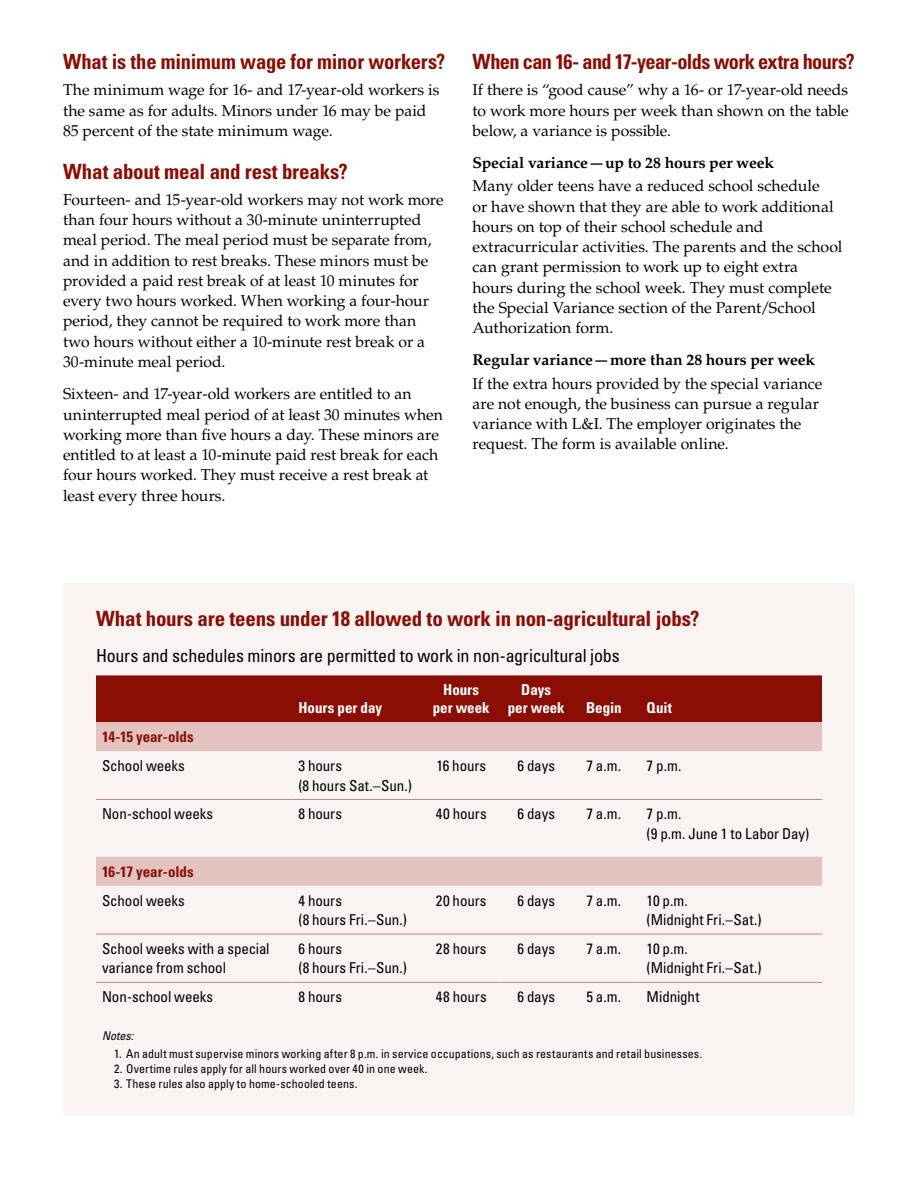
<style>
.page{position:relative;width:918px;height:1188px;background:#fff}
.page>*{position:absolute;margin:0;border:0;box-sizing:border-box;transform-origin:0 0}
.t1{font:700 condensed 21px "Univers LT Std";letter-spacing:-.01em;color:#8b0e04}
.t2{font:700 condensed 21px "Univers LT Std";letter-spacing:-.03em;color:#8b0e04}
.t3{font:condensed 18px "Univers LT Std";letter-spacing:-.01em;color:#000}
.t4{font:15.75px/20.2px "Palatino LT Std";letter-spacing:-.005em;color:#000}
.t5{font:700 15.75px "Palatino LT Std";letter-spacing:-.005em;color:#000}
.t6{font:condensed 15px/19.5px "Univers LT Std";letter-spacing:-.005em;color:#000}
.t7{font:700 condensed 15px/18px "Univers LT Std";color:#fff;text-align:center}
.t8{font:700 condensed 15px "Univers LT Std";letter-spacing:-.005em;color:#8b0e04}
.t9{font:condensed 12px "Univers LT Std";letter-spacing:.01em;color:#000}
.t10{font:italic condensed 12px "Univers LT Std";letter-spacing:.005em;color:#000}
</style>
<div class="page">
<div style="left:63px;top:584px;width:792px;height:531px;background:#f9f3f2"></div>
<div style="left:96px;top:675px;width:726px;height:47px;background:#8b0e04"></div>
<svg style="left:96px;top:722px;width:726px;height:164px"></svg>
<hr style="left:96px;top:799px;width:196px;height:1px;background:#c58782">
<hr style="left:292px;top:799px;width:131px;height:1px;background:#c58782">
<hr style="left:423px;top:799px;width:77px;height:1px;background:#c58782">
<hr style="left:500px;top:799px;width:73px;height:1px;background:#c58782">
<hr style="left:573px;top:799px;width:62px;height:1px;background:#c58782">
<hr style="left:635px;top:799px;width:187px;height:1px;background:#c58782">
<hr style="left:96px;top:934px;width:196px;height:1px;background:#c58782">
<hr style="left:292px;top:934px;width:131px;height:1px;background:#c58782">
<hr style="left:423px;top:934px;width:77px;height:1px;background:#c58782">
<hr style="left:500px;top:934px;width:73px;height:1px;background:#c58782">
<hr style="left:573px;top:934px;width:62px;height:1px;background:#c58782">
<hr style="left:635px;top:934px;width:187px;height:1px;background:#c58782">
<hr style="left:96px;top:982px;width:196px;height:1px;background:#c58782">
<hr style="left:292px;top:982px;width:131px;height:1px;background:#c58782">
<hr style="left:423px;top:982px;width:77px;height:1px;background:#c58782">
<hr style="left:500px;top:982px;width:73px;height:1px;background:#c58782">
<hr style="left:573px;top:982px;width:62px;height:1px;background:#c58782">
<hr style="left:635px;top:982px;width:187px;height:1px;background:#c58782">
<h1 class="t1" style="left:63px;top:49px;width:384px">What is the minimum wage for minor workers?</h1>
<p class="t4" style="left:63px;top:80px;width:378px">The minimum wage for 16- and 17-year-old workers is the same as for adults. Minors under 16 may be paid<br>85 percent of the state minimum wage.</p>
<h1 class="t1" style="left:63px;top:158px;width:286px">What about meal and rest breaks?</h1>
<p class="t4" style="left:63px;top:190px;width:382px">Fourteen- and 15-year-old workers may not work more than four hours without a 30-minute uninterrupted meal period. The meal period must be separate from, and in addition to rest breaks. These minors must be provided a paid rest break of at least 10 minutes for every two hours worked. When working a four-hour period, they cannot be required to work more than two hours without either a 10-minute rest break or a 30-minute meal period.</p>
<p class="t4" style="left:63px;top:384px;width:381px">Sixteen- and 17-year-old workers are entitled to an uninterrupted meal period of at least 30 minutes when working more than five hours a day. These minors are entitled to at least a 10-minute paid rest break for each four hours worked. They must receive a rest break at least every three hours.</p>
<h1 class="t2" style="left:472px;top:49px;width:384px">When can 16- and 17-year-olds work extra hours?</h1>
<p class="t4" style="left:472px;top:80px;width:378px;text-align:justify">If there is “good cause” why a 16- or 17-year-old needs to work more hours per week than shown on the table below, a variance is possible.</p>
<p class="t5" style="left:472px;top:154px;width:303px">Special variance — up to 28 hours per week</p>
<p class="t4" style="left:472px;top:176px;width:371px">Many older teens have a reduced school schedule<br>or have shown that they are able to work additional hours on top of their school schedule and extracurricular activities. The parents and the school can grant permission to work up to eight extra hours during the school week. They must complete the Special Variance section of the Parent/School Authorization form.</p>
<p class="t5" style="left:472px;top:351px;width:344px">Regular variance — more than 28 hours per week</p>
<p class="t4" style="left:473px;top:374px;width:351px">If the extra hours provided by the special variance are not enough, the business can pursue a regular variance with L&amp;I. The employer originates the request. The form is available online.</p>
<h1 class="t1" style="left:96px;top:606px;width:605px">What hours are teens under 18 allowed to work in non-agricultural jobs?</h1>
<p class="t3" style="left:96px;top:644px;width:525px">Hours and schedules minors are permitted to work in non-agricultural jobs</p>
<p class="t7" style="left:298px;top:699px;width:85px">Hours per day</p>
<p class="t7" style="left:433px;top:681px;width:59px">Hours per week</p>
<p class="t7" style="left:508px;top:681px;width:59px">Days<br>per week</p>
<p class="t7" style="left:586px;top:699px;width:37px">Begin</p>
<p class="t7" style="left:647px;top:699px;width:27px">Quit</p>
<p class="t8" style="left:102px;top:728px;width:93px">14-15 year-olds</p>
<p class="t6" style="left:102px;top:756px;width:84px">School weeks</p>
<p class="t6" style="left:299px;top:756px;width:115px">3 hours<br>(8 hours Sat.–Sun.)</p>
<p class="t6" style="left:436px;top:756px;width:51px">16 hours</p>
<p class="t6" style="left:518px;top:756px;width:39px">6 days</p>
<p class="t6" style="left:586px;top:756px;width:36px">7 a.m.</p>
<p class="t6" style="left:647px;top:756px;width:36px">7 p.m.</p>
<p class="t6" style="left:102px;top:804px;width:113px">Non-school weeks</p>
<p class="t6" style="left:299px;top:804px;width:45px">8 hours</p>
<p class="t6" style="left:436px;top:804px;width:52px">40 hours</p>
<p class="t6" style="left:518px;top:804px;width:39px">6 days</p>
<p class="t6" style="left:586px;top:804px;width:36px">7 a.m.</p>
<p class="t6" style="left:647px;top:804px;width:164px">7 p.m.<br>(9 p.m. June 1 to Labor Day)</p>
<p class="t8" style="left:102px;top:862px;width:93px">16-17 year-olds</p>
<p class="t6" style="left:102px;top:890px;width:84px">School weeks</p>
<p class="t6" style="left:299px;top:890px;width:110px">4 hours<br>(8 hours Fri.–Sun.)</p>
<p class="t6" style="left:436px;top:890px;width:52px">20 hours</p>
<p class="t6" style="left:518px;top:890px;width:39px">6 days</p>
<p class="t6" style="left:586px;top:890px;width:36px">7 a.m.</p>
<p class="t6" style="left:647px;top:890px;width:116px">10 p.m.<br>(Midnight Fri.–Sat.)</p>
<p class="t6" style="left:102px;top:939px;width:169px">School weeks with a special variance from school</p>
<p class="t6" style="left:299px;top:939px;width:110px">6 hours<br>(8 hours Fri.–Sun.)</p>
<p class="t6" style="left:436px;top:939px;width:52px">28 hours</p>
<p class="t6" style="left:518px;top:939px;width:39px">6 days</p>
<p class="t6" style="left:586px;top:939px;width:36px">7 a.m.</p>
<p class="t6" style="left:647px;top:939px;width:116px">10 p.m.<br>(Midnight Fri.–Sat.)</p>
<p class="t6" style="left:102px;top:987px;width:113px">Non-school weeks</p>
<p class="t6" style="left:299px;top:987px;width:45px">8 hours</p>
<p class="t6" style="left:436px;top:987px;width:52px">48 hours</p>
<p class="t6" style="left:518px;top:987px;width:39px">6 days</p>
<p class="t6" style="left:586px;top:987px;width:36px">5 a.m.</p>
<p class="t6" style="left:647px;top:987px;width:54px">Midnight</p>
<p class="t10" style="left:102px;top:1028px;width:33px">Notes:</p>
<p class="t9" style="left:114px;top:1046px;width:590px">1. An adult must supervise minors working after 8 p.m. in service occupations, such as restaurants and retail businesses.</p>
<p class="t9" style="left:114px;top:1061px;width:315px">2. Overtime rules apply for all hours worked over 40 in one week.</p>
<p class="t9" style="left:114px;top:1076px;width:245px">3. These rules also apply to home-schooled teens.</p>
</div>
